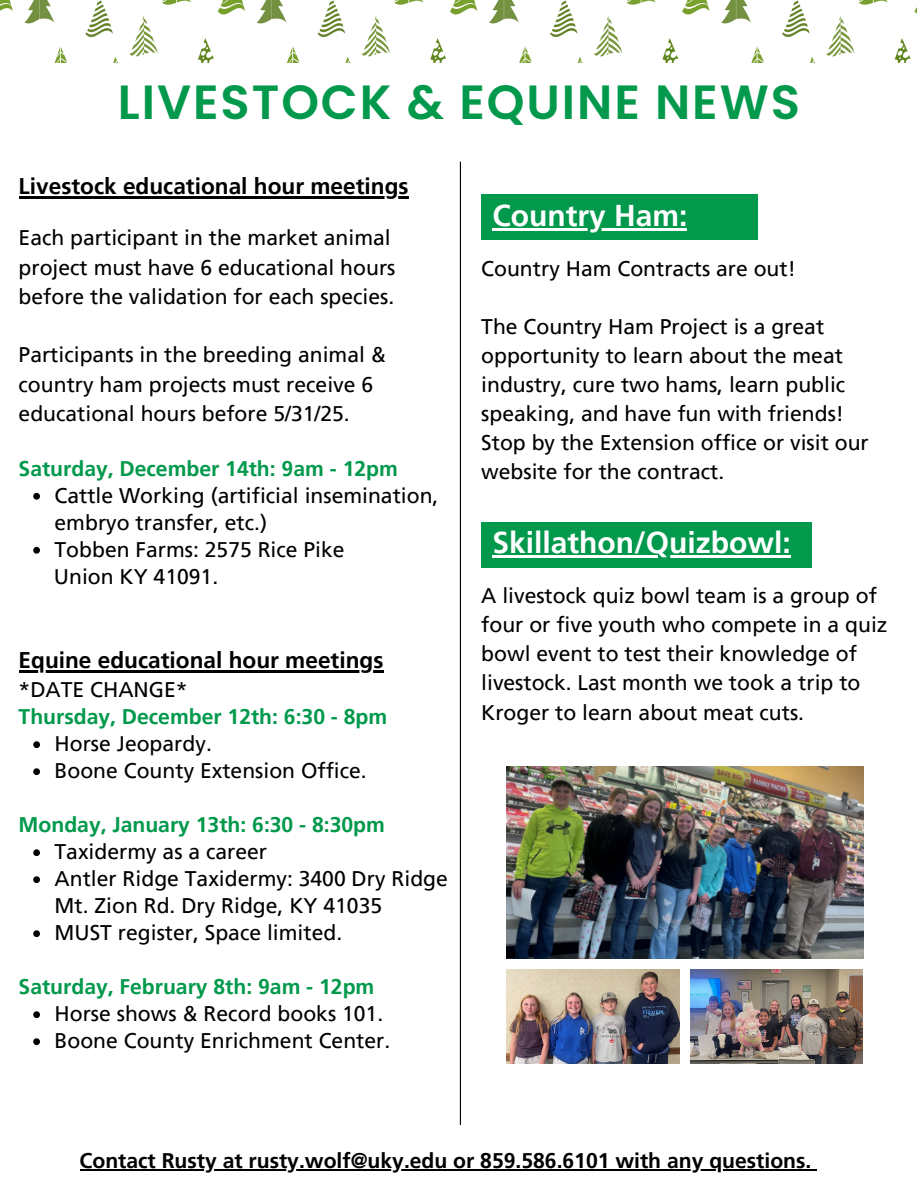
<style>
.page{position:relative;width:918px;height:1188px;background:#fff}
.page>*{position:absolute;margin:0;border:0;box-sizing:border-box;transform-origin:0 0}
.t1{font:600 48px "Poppins";letter-spacing:.04em;color:#02994c}
.t2{font:700 30px "Frutiger LT Pro";color:#fff}
.t3{font:700 22.65px "Frutiger LT Pro";color:#000}
.t4{font:21.15px/29.2px "Frutiger LT Pro";color:#000}
.t5{font:700 21.15px "Frutiger LT Pro";color:#02994c}
.t6{font:700 21.15px "Frutiger LT Pro";color:#000}
</style>
<div class="page">
<hr style="left:460px;top:162px;width:1px;height:963px;background:#000">
<img style="left:506px;top:969px;width:173px;height:95px">
<img style="left:506px;top:767px;width:358px;height:191px">
<img style="left:691px;top:969px;width:172px;height:95px">
<img style="left:1px;top:0;width:916px;height:63px">
<div style="left:481px;top:522px;width:331px;height:46px;background:#02994c"></div>
<div style="left:481px;top:194px;width:277px;height:46px;background:#02994c"></div>
<svg style="left:33px;top:493px;width:7px;height:7px"></svg>
<svg style="left:33px;top:547px;width:7px;height:7px"></svg>
<hr style="left:19px;top:670px;width:364px;height:3px;background:#000">
<svg style="left:33px;top:741px;width:7px;height:7px"></svg>
<svg style="left:33px;top:768px;width:7px;height:7px"></svg>
<svg style="left:33px;top:849px;width:7px;height:7px"></svg>
<svg style="left:33px;top:876px;width:7px;height:7px"></svg>
<svg style="left:33px;top:930px;width:7px;height:7px"></svg>
<svg style="left:33px;top:1011px;width:7px;height:7px"></svg>
<svg style="left:33px;top:1038px;width:7px;height:7px"></svg>
<hr style="left:19px;top:197px;width:390px;height:2px;background:#000">
<hr style="left:493px;top:555px;width:298px;height:3px;background:#fff">
<hr style="left:80px;top:1169px;width:731px;height:1px;background:#000">
<hr style="left:493px;top:228px;width:194px;height:2px;background:#fff">
<p class="t1" style="left:118px;top:69px;width:684px">LIVESTOCK &amp; EQUINE NEWS</p>
<p class="t3" style="left:19px;top:173px;width:391px">Livestock educational hour meetings</p>
<h1 class="t4" style="left:19px;top:223px;width:378px">Each participant in the market animal project must have 6 educational hours before the validation for each species.</h1>
<h3 class="t4" style="left:19px;top:340px;width:369px">Participants in the breeding animal &amp; country ham projects must receive 6 educational hours before 5/31/25.</h3>
<p class="t5" style="left:19px;top:456px;width:381px">Saturday, December 14th: 9am - 12pm</p>
<p class="t4" style="left:55px;top:482px;width:385px;line-height:27px">Cattle Working (artificial insemination, embryo transfer, etc.)</p>
<h3 class="t4" style="left:55px;top:535px;width:292px">Tobben Farms: 2575 Rice Pike</h3>
<p class="t4" style="left:54px;top:562px;width:166px">Union KY 41091.</p>
<p class="t3" style="left:19px;top:646px;width:366px">Equine educational hour meetings</p>
<p class="t4" style="left:19px;top:675px;width:171px">*DATE CHANGE*</p>
<p class="t5" style="left:19px;top:704px;width:370px">Thursday, December 12th: 6:30 - 8pm</p>
<p class="t4" style="left:55px;top:729px;width:159px">Horse Jeopardy.</p>
<p class="t4" style="left:55px;top:756px;width:314px">Boone County Extension Office.</p>
<p class="t5" style="left:19px;top:812px;width:368px">Monday, January 13th: 6:30 - 8:30pm</p>
<h3 class="t4" style="left:55px;top:837px;width:214px">Taxidermy as a career</h3>
<p class="t4" style="left:55px;top:865px;width:395px;line-height:27px">Antler Ridge Taxidermy: 3400 Dry Ridge<br>Mt. Zion Rd. Dry Ridge, KY 41035</p>
<p class="t4" style="left:55px;top:918px;width:289px">MUST register, Space limited.</p>
<p class="t5" style="left:19px;top:974px;width:357px">Saturday, February 8th: 9am - 12pm</p>
<h3 class="t4" style="left:55px;top:999px;width:330px">Horse shows &amp; Record books 101.</h3>
<p class="t4" style="left:55px;top:1026px;width:337px">Boone County Enrichment Center.</p>
<h2 class="t2" style="left:493px;top:197px;width:196px">Country Ham:</h2>
<p class="t4" style="left:481px;top:254px;width:316px">Country Ham Contracts are out!</p>
<h3 class="t4" style="left:481px;top:312px;width:389px">The Country Ham Project is a great opportunity to learn about the meat industry, cure two hams, learn public speaking, and have fun with friends!<br>Stop by the Extension office or visit our website for the contract.</h3>
<h2 class="t2" style="left:493px;top:524px;width:300px">Skillathon/Quizbowl:</h2>
<p class="t4" style="left:481px;top:580px;width:408px">A livestock quiz bowl team is a group of four or five youth who compete in a quiz bowl event to test their knowledge of livestock. Last month we took a trip to Kroger to learn about meat cuts.</p>
<p class="t6" style="left:80px;top:1148px;width:733px">Contact Rusty at rusty.wolf@uky.edu or 859.586.6101 with any questions.</p>
</div>
